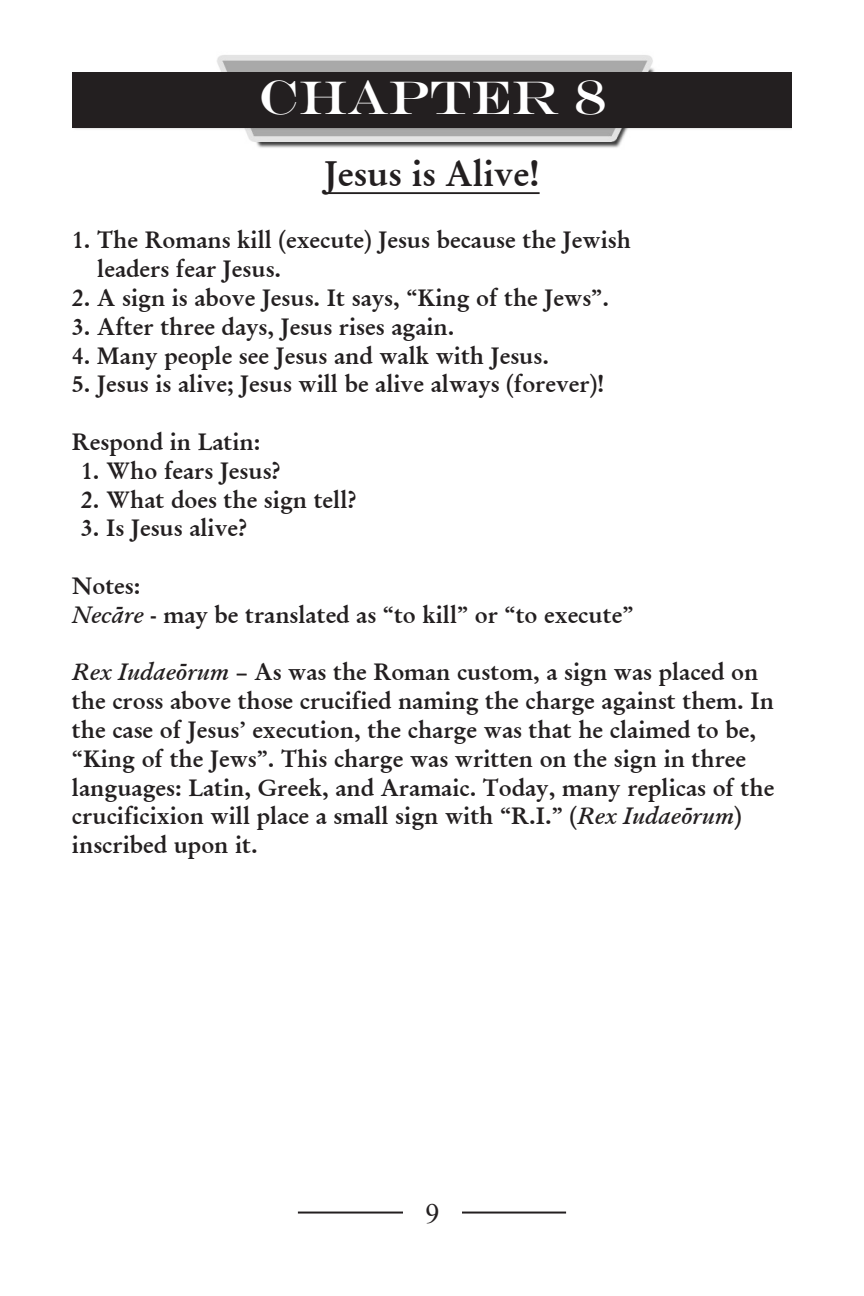
<style>
.page{position:relative;width:864px;height:1296px;background:#fff}
.page>*{position:absolute;margin:0;border:0;box-sizing:border-box;transform-origin:0 0}
.t1{font:48px "Engravers";color:#fff}
.t2{font:36px "Garamond Macron Bold By Paul Kennett";color:#231f20}
.t3{font:28px "Times New Roman";color:#231f20}
.t4{font:24px/28.8px "Garamond Macron Bold By Paul Kennett";color:#231f20}
.s1{font-family:"Garamond Macron Bold Italic By Paul Kennett"}
</style>
<div class="page">
<img style="left:74px;top:55px;width:718px;height:93px">
<hr style="left:298px;top:1212px;width:268px;height:2px;background:#231f20">
<div style="left:403px;top:1192px;width:59px;height:43px;background:#fff"></div>
<div style="left:72px;top:72px;width:720px;height:56px;background:#231f20"></div>
<hr style="left:324px;top:192px;width:216px;height:2px;background:#231f20">
<p class="t1" style="left:258px;top:70px;width:349px">CHAPTER 8</p>
<p class="t2" style="left:324px;top:150px;width:217px">Jesus is Alive!</p>
<p class="t4" style="left:97px;top:225px;width:535px;text-indent:-25px">1. The Romans kill (execute) Jesus because the Jewish leaders fear Jesus.</p>
<p class="t4" style="left:72px;top:283px;width:539px">2. A sign is above Jesus. It says, “King of the Jews”.</p>
<p class="t4" style="left:72px;top:311px;width:384px">3. After three days, Jesus rises again.</p>
<p class="t4" style="left:72px;top:340px;width:479px">4. Many people see Jesus and walk with Jesus.</p>
<p class="t4" style="left:72px;top:369px;width:534px">5. Jesus is alive; Jesus will be alive always (forever)!</p>
<p class="t4" style="left:72px;top:427px;width:190px">Respond in Latin:</p>
<p class="t4" style="left:81px;top:455px;width:201px">1. Who fears Jesus?</p>
<p class="t4" style="left:81px;top:484px;width:277px">2. What does the sign tell?</p>
<p class="t4" style="left:81px;top:513px;width:168px">3. Is Jesus alive?</p>
<p class="t4" style="left:72px;top:571px;width:70px">Notes:</p>
<p class="t4" style="left:72px;top:599px;width:563px"><span class="s1">Necäre</span> - may be translated as “to kill” or “to execute”</p>
<p class="t4" style="left:72px;top:657px;width:704px"><span class="s1">Rex Iudaeörum</span> – As was the Roman custom, a sign was placed on the cross above those crucified naming the charge against them. In the case of Jesus’ execution, the charge was that he claimed to be, “King of the Jews”. This charge was written on the sign in three languages: Latin, Greek, and Aramaic. Today, many replicas of the crucificixion will place a small sign with “R.I.” (<span class="s1">Rex Iudaeörum</span>) inscribed upon it.</p>
<p class="t3" style="left:425px;top:1195px;width:15px">9</p>
</div>
